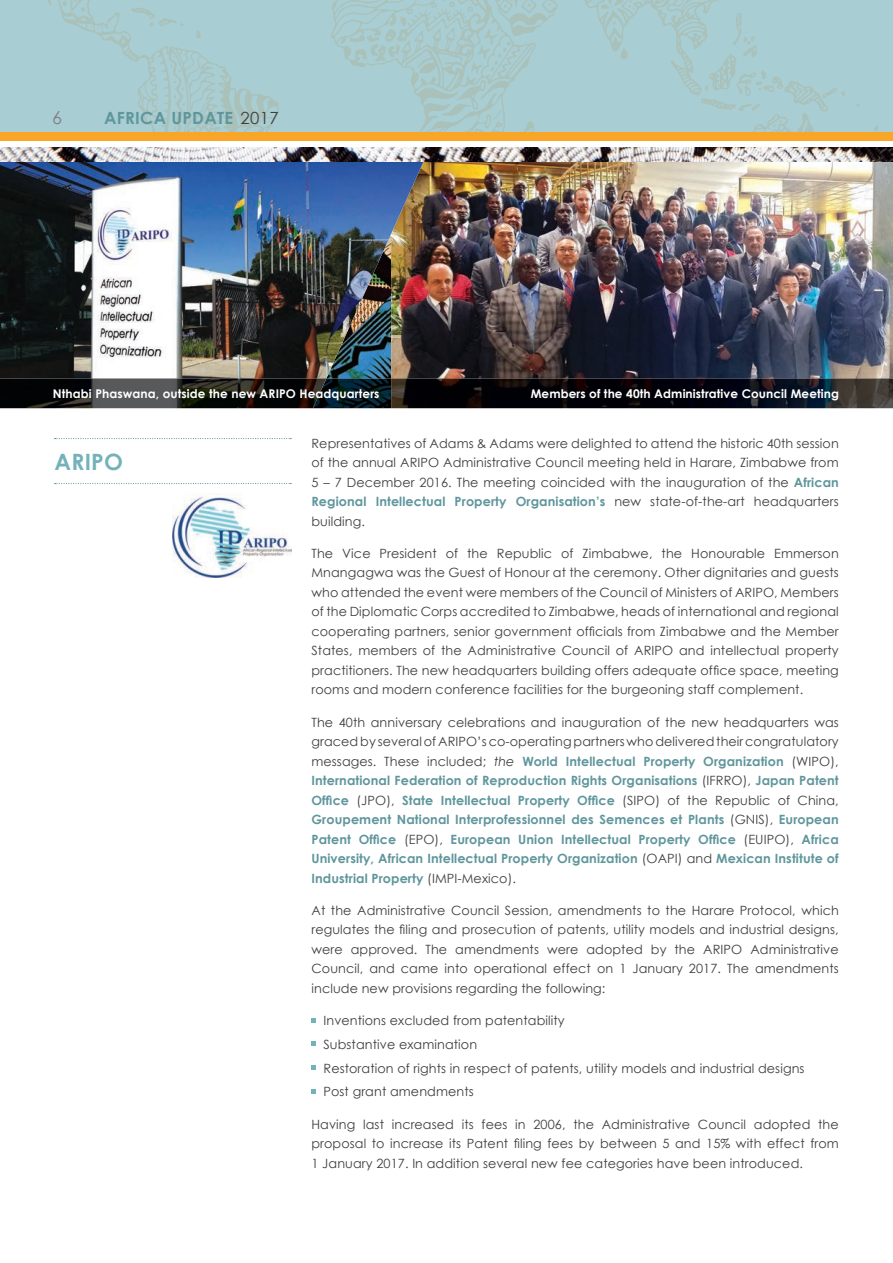
<style>
.page{position:relative;width:893px;height:1263px;background:#fff}
.page>*{position:absolute;margin:0;border:0;box-sizing:border-box;transform-origin:0 0}
.t1{font:700 22.5px "Century Gothic";letter-spacing:.01em;color:#73b2ba}
.t2{font:18px "Century Gothic";color:#808285}
.t3{font:700 16.8px "Century Gothic";letter-spacing:.02em;color:#5f969c}
.t4{font:12.75px/19.5px "Century Gothic";letter-spacing:.01em;color:#3e3e3f;text-align:justify}
.t5{font:700 12.75px/19.5px "Century Gothic";letter-spacing:.01em;color:#5f969c;text-align:justify}
.t6{font:700 12px "Century Gothic";letter-spacing:.01em;color:#fff}
.s1{font-weight:400;color:#3e3e3f}
.s2{font-weight:700;color:#5f969c}
.s3{font-weight:400;font-style:italic;color:#3e3e3f}
</style>
<div class="page">
<div style="left:0;top:0;width:893px;height:133px;background:#a8cdd2"></div>
<svg style="left:48px;top:0;width:3px;height:5px"></svg>
<svg style="left:874px;top:126px;width:4px;height:5px"></svg>
<svg style="left:584px;top:0;width:261px;height:132px"></svg>
<svg style="left:331px;top:0;width:227px;height:141px"></svg>
<svg style="left:58px;top:0;width:221px;height:132px"></svg>
<div style="left:0;top:132px;width:893px;height:8px;background:#f9a628"></div>
<hr style="left:892px;top:139px;width:1px;height:1124px;background:#a8cdd2">
<img style="left:423px;top:162px;width:470px;height:216px">
<svg style="left:311px;top:1018px;width:5px;height:4px"></svg>
<svg style="left:311px;top:1042px;width:5px;height:4px"></svg>
<svg style="left:311px;top:1065px;width:5px;height:5px"></svg>
<svg style="left:311px;top:1089px;width:5px;height:4px"></svg>
<img style="left:173px;top:494px;width:118px;height:83px">
<img style="left:0;top:162px;width:423px;height:216px">
<img style="left:326px;top:378px;width:567px;height:30px">
<img style="left:0;top:378px;width:326px;height:30px">
<svg style="left:55px;top:483px;width:236px;height:1px"></svg>
<svg style="left:55px;top:438px;width:236px;height:1px"></svg>
<img style="left:0;top:147px;width:893px;height:15px">
<h2 class="t2" style="left:52px;top:107px;width:11px">6</h2>
<h3 class="t3" style="left:104px;top:108px;width:176px">AFRICA UPDATE <span class="s1">2017</span></h3>
<p class="t6" style="left:53px;top:386px;width:328px">Nthabi Phaswana, outside the new ARIPO Headquarters</p>
<p class="t6" style="left:531px;top:386px;width:310px">Members of the 40th Administrative Council Meeting</p>
<h1 class="t1" style="left:55px;top:447px;width:70px">ARIPO</h1>
<p class="t4" style="left:311px;top:433px;width:529px">Representatives of Adams &amp; Adams were delighted to attend the historic 40th session of the annual ARIPO Administrative Council meeting held in Harare, Zimbabwe from 5 – 7 December 2016. The meeting coincided with the inauguration of the <span class="s2">African Regional Intellectual Property Organisation’s</span> new state-of-the-art headquarters building.</p>
<p class="t4" style="left:311px;top:543px;width:529px">The Vice President of the Republic of Zimbabwe, the Honourable Emmerson Mnangagwa was the Guest of Honour at the ceremony. Other dignitaries and guests who attended the event were members of the Council of Ministers of ARIPO, Members of the Diplomatic Corps accredited to Zimbabwe, heads of international and regional cooperating partners, senior government officials from Zimbabwe and the Member States, members of the Administrative Council of ARIPO and intellectual property practitioners. The new headquarters building offers adequate office space, meeting rooms and modern conference facilities for the burgeoning staff complement.</p>
<p class="t5" style="left:311px;top:712px;width:529px"><span class="s1">The 40th anniversary celebrations and inauguration of the new headquarters was graced by several of ARIPO’s co-operating partners who delivered their congratulatory messages. These included;</span> <span class="s3">the</span> World Intellectual Property Organization <span class="s1">(WIPO), </span>International Federation of Reproduction Rights Organisations <span class="s1">(IFRRO),</span> Japan Patent Office <span class="s1">(JPO),</span> State Intellectual Property Office <span class="s1">(SIPO) of the Republic of China, </span>Groupement National Interprofessionnel des Semences et Plants <span class="s1">(GNIS),</span> European Patent Office <span class="s1">(EPO),</span> European Union Intellectual Property Office <span class="s1">(EUIPO),</span> Africa University, African Intellectual Property Organization <span class="s1">(OAPI) and</span> Mexican Institute of Industrial Property <span class="s1">(IMPI-Mexico).</span></p>
<p class="t4" style="left:311px;top:900px;width:529px">At the Administrative Council Session, amendments to the Harare Protocol, which regulates the filing and prosecution of patents, utility models and industrial designs, were approved. The amendments were adopted by the ARIPO Administrative Council, and came into operational effect on 1 January 2017. The amendments include new provisions regarding the following:</p>
<p class="t4" style="left:323px;top:1008px;width:483px;line-height:23.7px;text-align:left">Inventions excluded from patentability<br>Substantive examination<br>Restoration of rights in respect of patents, utility models and industrial designs Post grant amendments</p>
<p class="t4" style="left:311px;top:1114px;width:529px">Having last increased its fees in 2006, the Administrative Council adopted the proposal to increase its Patent filing fees by between 5 and 15% with effect from 1 January 2017. In addition several new fee categories have been introduced.</p>
</div>
